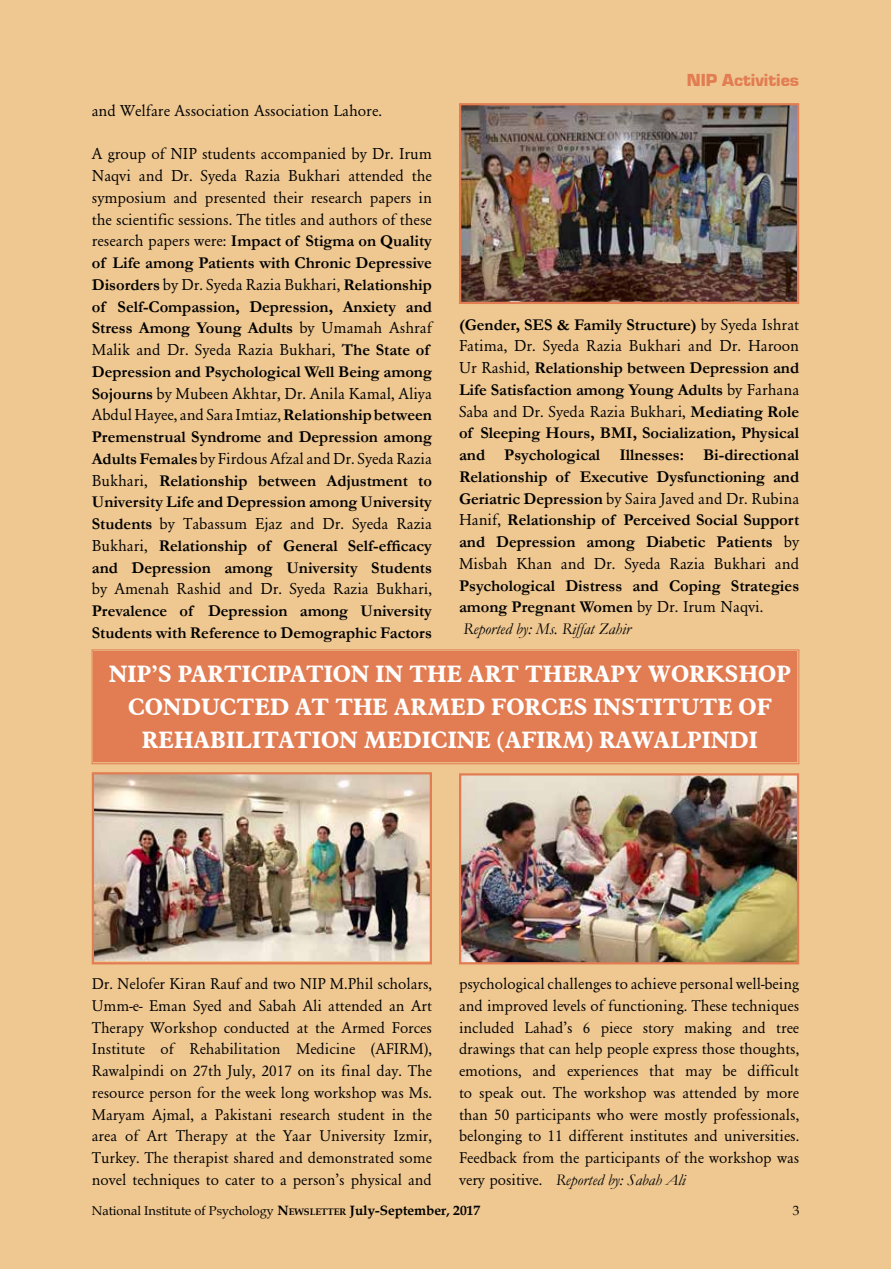
<style>
.page{position:relative;width:891px;height:1269px;background:#eec791}
.page>*{position:absolute;margin:0;border:0;box-sizing:border-box;transform-origin:0 0}
.t1{font:700 23.25px/33px "Aldine 721 BT";color:#fff;text-align:center}
.t2{font:18px "Eurostile Black DTC";color:#e27d53}
.t3{font:700 16.5px/21.8px "Garamond";color:#000}
.t4{font:16.5px "Garamond";color:#000}
.t5{font:16.2px/21.8px "Garamond";color:#000;text-align:justify}
.t6{font:13.5px "Book Antiqua";color:#000}
.t7{font:12.75px "Book Antiqua";color:#000}
.s1{font-weight:400}
.s2{font-weight:400;font-style:italic}
.s3{font-style:italic}
.s4{font-weight:700;font-size:13.5px}
.s5{font-weight:700;font-size:9.45px}
</style>
<div class="page">
<img style="left:462px;top:106px;width:334px;height:195px">
<div style="left:459px;top:103px;width:340px;height:201px;border:2px solid #e27d53"></div>
<div style="left:91px;top:649px;width:709px;height:115px;background:#e27d53"></div>
<div style="left:94px;top:651px;width:703px;height:111px;border:2px solid #e27d53"></div>
<img style="left:95px;top:775px;width:334px;height:186px">
<div style="left:92px;top:772px;width:340px;height:192px;border:2px solid #e27d53"></div>
<img style="left:462px;top:776px;width:334px;height:185px">
<div style="left:459px;top:773px;width:340px;height:191px;border:2px solid #e27d53"></div>
<p class="t2" style="left:687px;top:70px;width:114px">NIP Activities</p>
<p class="t4" style="left:92px;top:102px;width:292px">and Welfare Association Association Lahore.</p>
<p class="t3" style="left:92px;top:143px;width:342px"><span class="s1">A group of NIP students accompanied by Dr. Irum Naqvi and Dr. Syeda Razia Bukhari attended the symposium and presented their research papers in the scientific sessions. The titles and authors of these research papers were:</span> Impact of Stigma on Quality of Life among Patients with Chronic Depressive Disorders <span class="s1">by Dr. Syeda Razia Bukhari,</span> Relationship of Self-Compassion, Depression, Anxiety and Stress Among Young Adults <span class="s1">by Umamah Ashraf Malik and Dr. Syeda Razia Bukhari,</span> The State of Depression and Psychological Well Being among Sojourns <span class="s1">by Mubeen Akhtar, Dr. Anila Kamal, Aliya Abdul Hayee, and Sara Imtiaz,</span> Relationship between Premenstrual Syndrome and Depression among Adults Females <span class="s1">by Firdous Afzal and Dr. Syeda Razia Bukhari,</span> Relationship between Adjustment to University Life and Depression among University Students <span class="s1">by Tabassum Ejaz and Dr. Syeda Razia Bukhari,</span> Relationship of General Self-efficacy and Depression among University Students</p>
<p class="t4" style="left:92px;top:580px;width:342px">by Amenah Rashid and Dr. Syeda Razia Bukhari,</p>
<p class="t3" style="left:92px;top:600px;width:342px">Prevalence of Depression among University<br>Students with Reference to Demographic Factors</p>
<p class="t3" style="left:459px;top:314px;width:342px;text-align:justify">(Gender, SES &amp; Family Structure) <span class="s1">by Syeda Ishrat Fatima, Dr. Syeda Razia Bukhari and Dr. Haroon Ur Rashid,</span> Relationship between Depression and Life Satisfaction among Young Adults <span class="s1">by Farhana Saba and Dr. Syeda Razia Bukhari,</span> Mediating Role of Sleeping Hours, BMI, Socialization, Physical and Psychological Illnesses: Bi-directional Relationship of Executive Dysfunctioning and Geriatric Depression <span class="s1">by Saira Javed and Dr. Rubina Hanif,</span> Relationship of Perceived Social Support and Depression among Diabetic Patients <span class="s1">by Misbah Khan and Dr. Syeda Razia Bukhari and</span></p>
<p class="t3" style="left:459px;top:575px;width:342px">Psychological Distress and Coping Strategies among Pregnant Women <span class="s1">by Dr. Irum Naqvi.<br></span><span class="s2">Reported by: Ms. Riffat Zahir</span></p>
<h1 class="t1" style="left:109px;top:657px;width:684px">NIP’S PARTICIPATION IN THE ART THERAPY WORKSHOP<br>CONDUCTED AT THE ARMED FORCES INSTITUTE OF<br>REHABILITATION MEDICINE (AFIRM) RAWALPINDI</h1>
<p class="t5" style="left:92px;top:973px;width:342px">Dr. Nelofer Kiran Rauf and two NIP M.Phil scholars, Umm-e- Eman Syed and Sabah Ali attended an Art Therapy Workshop conducted at the Armed Forces Institute of Rehabilitation Medicine (AFIRM), Rawalpindi on 27th July, 2017 on its final day. The resource person for the week long workshop was Ms.<br>Maryam Ajmal, a Pakistani research student in the area of Art Therapy at the Yaşar University Izmir, Turkey. The therapist shared and demonstrated some novel techniques to cater to a person’s physical and</p>
<p class="t5" style="left:459px;top:973px;width:342px">psychological challenges to achieve personal well-being and improved levels of functioning. These techniques included Lahad’s 6 piece story making and tree drawings that can help people express those thoughts, emotions, and experiences that may be difficult to speak out. The workshop was attended by more than 50 participants who were mostly professionals, belonging to 11 different institutes and universities.<br>Feedback from the participants of the workshop was very positive. <span class="s3">Reported by: Sabah Ali</span></p>
<p class="t7" style="left:92px;top:1202px;width:390px">National Institute of Psychology <span class="s4">N</span><span class="s5">EWSLETTER</span> <span class="s4">July-September, 2017</span></p>
<p class="t6" style="left:793px;top:1201px;width:8px">3</p>
</div>
